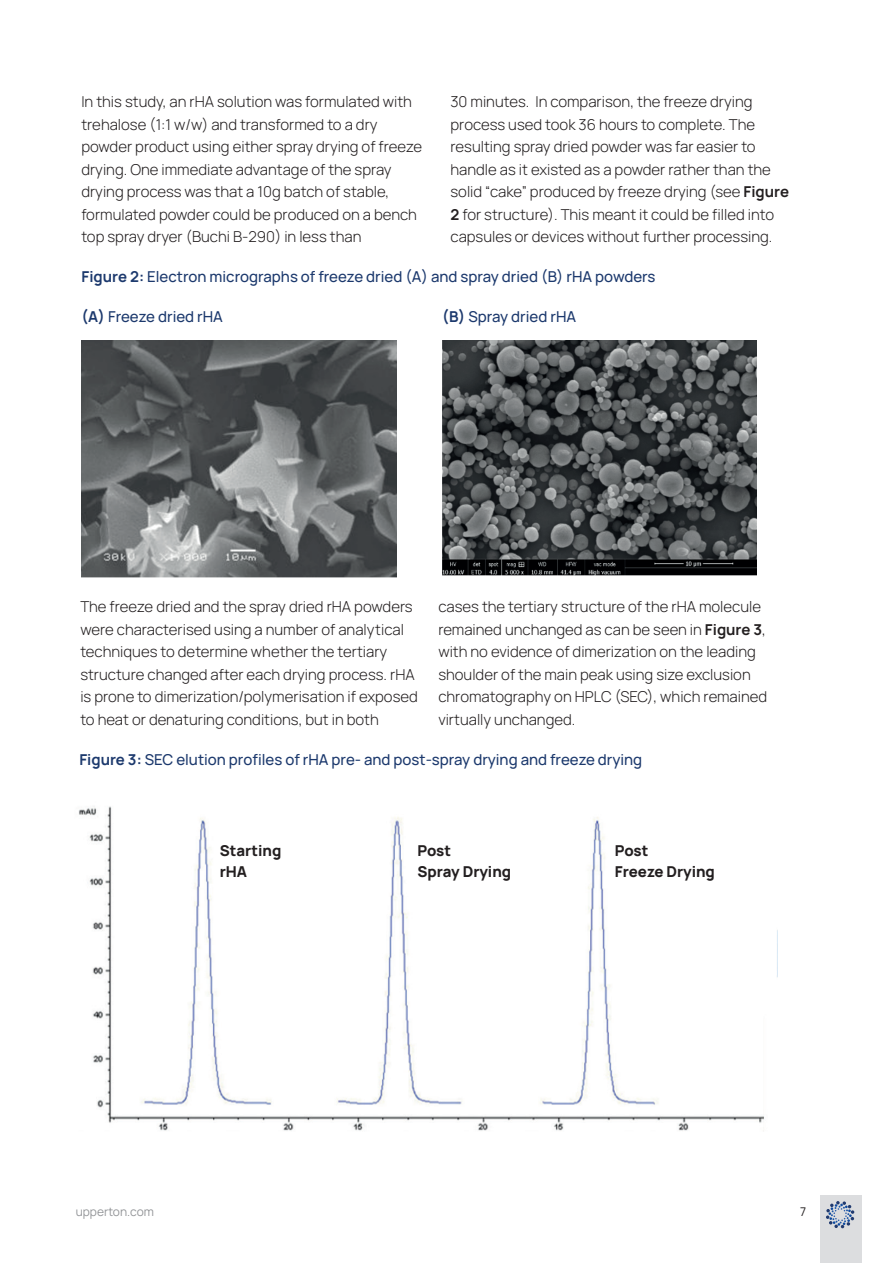
<style>
.page{position:relative;width:893px;height:1263px;background:#fff}
.page>*{position:absolute;margin:0;border:0;box-sizing:border-box;transform-origin:0 0}
.t1{font:300 15px/22.5px "Manrope";color:#231f20}
.t2{font:500 15px "Manrope";color:#1c396d}
.t3{font:800 15px/21px "Manrope";color:#231f20}
.t4{font:12px "Manrope";color:#939598}
.t5{font:12px "Manrope";color:#231f20}
.s1{font-weight:700}
</style>
<div class="page">
<img style="left:81px;top:340px;width:315px;height:238px">
<img style="left:442px;top:340px;width:315px;height:236px">
<img style="left:79px;top:806px;width:699px;height:325px">
<div style="left:820px;top:1195px;width:41px;height:68px;background:#dcdddf"></div>
<svg style="left:826px;top:1201px;width:28px;height:27px"></svg>
<p class="t1" style="left:81px;top:90px;width:342px">In this study, an rHA solution was formulated with trehalose (1:1 w/w) and transformed to a dry powder product using either spray drying of freeze drying. One immediate advantage of the spray drying process was that a 10g batch of stable, formulated powder could be produced on a bench top spray dryer (Buchi B-290) in less than</p>
<p class="t1" style="left:450px;top:90px;width:340px">30 minutes. In comparison, the freeze drying process used took 36 hours to complete. The resulting spray dried powder was far easier to handle as it existed as a powder rather than the solid “cake” produced by freeze drying (see <span class="s1">Figure 2</span> for structure). This meant it could be filled into capsules or devices without further processing.</p>
<p class="t2" style="left:82px;top:265px;width:575px"><span class="s1">Figure 2:</span> Electron micrographs of freeze dried (A) and spray dried (B) rHA powders</p>
<p class="t2" style="left:81px;top:305px;width:143px"><span class="s1">(A)</span> Freeze dried rHA</p>
<p class="t2" style="left:442px;top:305px;width:135px"><span class="s1">(B)</span> Spray dried rHA</p>
<p class="t1" style="left:80px;top:595px;width:339px">The freeze dried and the spray dried rHA powders were characterised using a number of analytical techniques to determine whether the tertiary structure changed after each drying process. rHA is prone to dimerization/polymerisation if exposed to heat or denaturing conditions, but in both</p>
<p class="t1" style="left:438px;top:595px;width:330px">cases the tertiary structure of the rHA molecule remained unchanged as can be seen in <span class="s1">Figure 3</span>, with no evidence of dimerization on the leading shoulder of the main peak using size exclusion chromatography on HPLC (SEC), which remained virtually unchanged.</p>
<p class="t2" style="left:79px;top:748px;width:564px"><span class="s1">Figure 3:</span> SEC elution profiles of rHA pre- and post-spray drying and freeze drying</p>
<p class="t3" style="left:220px;top:839px;width:63px">Starting rHA</p>
<p class="t3" style="left:417px;top:839px;width:95px">Post<br>Spray Drying</p>
<p class="t3" style="left:615px;top:839px;width:102px">Post<br>Freeze Drying</p>
<p class="t4" style="left:76px;top:1202px;width:80px">upperton.com</p>
<p class="t5" style="left:800px;top:1202px;width:8px">7</p>
</div>
